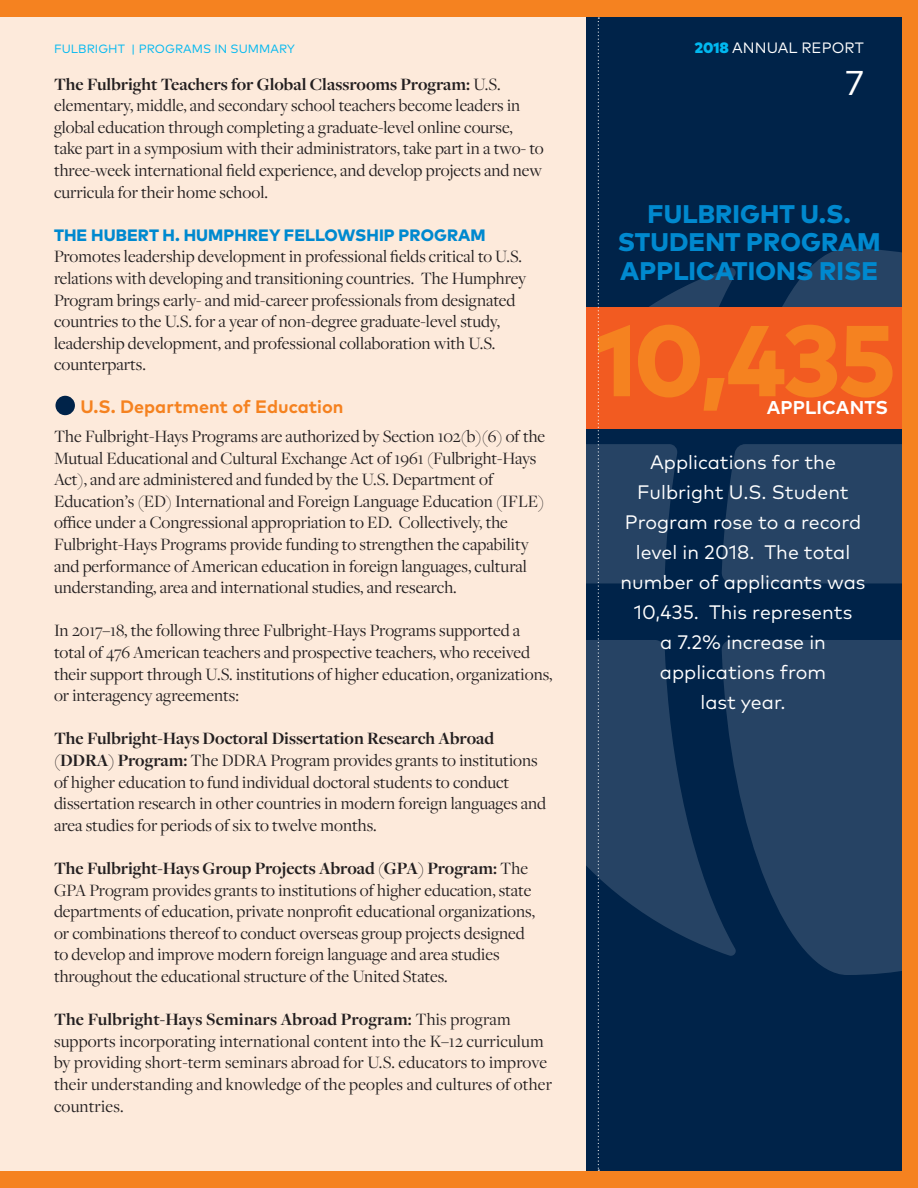
<style>
.page{position:relative;width:918px;height:1188px;background:#f58220}
.page>*{position:absolute;margin:0;border:0;box-sizing:border-box;transform-origin:0 0}
.t1{font:800 100.5px "Mark Pro";color:#f58220}
.t2{font:34.35px "Mark Pro";color:#fff}
.t3{font:800 25.5px/28.5px "Mark Pro";letter-spacing:.005em;color:#0089cf;text-align:center}
.t4{font:19.5px/30px "Mark Pro";color:#fff;text-align:center}
.t5{font:700 18.6px "Mark Pro";letter-spacing:.005em;color:#fff}
.t6{font:18px/21.6px "Freight Disp Pro";color:#231f20}
.t7{font:700 18px "Mark Pro";color:#f58220}
.t8{font:800 16.5px "Mark Pro";letter-spacing:.005em;color:#0089cf}
.t9{font:15px "Mark Pro";letter-spacing:.005em;color:#fff}
.t10{font:12px "Mark Pro";letter-spacing:.005em;color:#00b8f0}
.s1{font-weight:700}
.s2{font-weight:900;color:#00b8f0}
</style>
<div class="page">
<div style="left:0;top:17px;width:899px;height:1154px;background:#fdeadb"></div>
<svg style="left:586px;top:18px;width:316px;height:1153px"></svg>
<div style="left:55px;top:396px;width:20px;height:19px;background:#002349;border-radius:50%"></div>
<p class="t10" style="left:54px;top:40px;width:242px">FULBRIGHT | PROGRAMS IN SUMMARY</p>
<p class="t6" style="left:54px;top:72px;width:491px"><span class="s1">The Fulbright Teachers for Global Classrooms Program:</span> U.S. elementary, middle, and secondary school teachers become leaders in global education through completing a graduate-level online course, take part in a symposium with their administrators, take part in a two- to three-week international field experience, and develop projects and new curricula for their home school.</p>
<p class="t8" style="left:54px;top:222px;width:433px">THE HUBERT H. HUMPHREY FELLOWSHIP PROGRAM</p>
<p class="t6" style="left:54px;top:245px;width:474px">Promotes leadership development in professional fields critical to U.S. relations with developing and transitioning countries. The Humphrey Program brings early- and mid-career professionals from designated countries to the U.S. for a year of non-degree graduate-level study, leadership development, and professional collaboration with U.S. counterparts.</p>
<p class="t7" style="left:80px;top:393px;width:265px">U.S. Department of Education</p>
<p class="t6" style="left:54px;top:425px;width:493px">The Fulbright-Hays Programs are authorized by Section 102(b)(6) of the Mutual Educational and Cultural Exchange Act of 1961 (Fulbright-Hays Act), and are administered and funded by the U.S. Department of Education’s (ED) International and Foreign Language Education (IFLE) office under a Congressional appropriation to ED. Collectively, the Fulbright-Hays Programs provide funding to strengthen the capability and performance of American education in foreign languages, cultural understanding, area and international studies, and research.</p>
<p class="t6" style="left:54px;top:619px;width:500px">In 2017–18, the following three Fulbright-Hays Programs supported a total of 476 American teachers and prospective teachers, who received their support through U.S. institutions of higher education, organizations, or interagency agreements:</p>
<p class="t6" style="left:54px;top:727px;width:494px"><span class="s1">The Fulbright-Hays Doctoral Dissertation Research Abroad (DDRA) Program:</span> The DDRA Program provides grants to institutions of higher education to fund individual doctoral students to conduct dissertation research in other countries in modern foreign languages and area studies for periods of six to twelve months.</p>
<p class="t6" style="left:54px;top:857px;width:483px"><span class="s1">The Fulbright-Hays Group Projects Abroad (GPA) Program:</span> The GPA Program provides grants to institutions of higher education, state departments of education, private nonprofit educational organizations, or combinations thereof to conduct overseas group projects designed to develop and improve modern foreign language and area studies throughout the educational structure of the United States.</p>
<p class="t6" style="left:54px;top:1008px;width:500px"><span class="s1">The Fulbright-Hays Seminars Abroad Program:</span> This program supports incorporating international content into the K–12 curriculum by providing short-term seminars abroad for U.S. educators to improve their understanding and knowledge of the peoples and cultures of other countries.</p>
<p class="t9" style="left:694px;top:37px;width:171px"><span class="s2">2018</span> ANNUAL REPORT</p>
<h2 class="t2" style="left:845px;top:57px;width:20px">7</h2>
<h3 class="t3" style="left:618px;top:197px;width:265px">FULBRIGHT U.S.<br>STUDENT PROGRAM<br>APPLICATIONS RISE</h3>
<h1 class="t1" style="left:596px;top:284px;width:302px">10,435</h1>
<p class="t5" style="left:767px;top:394px;width:123px">APPLICANTS</p>
<p class="t4" style="left:621px;top:446px;width:246px">Applications for the<br>Fulbright U.S. Student<br>Program rose to a record level in 2018. The total number of applicants was<br>10,435. This represents<br>a 7.2% increase in applications from<br>last year.</p>
</div>
